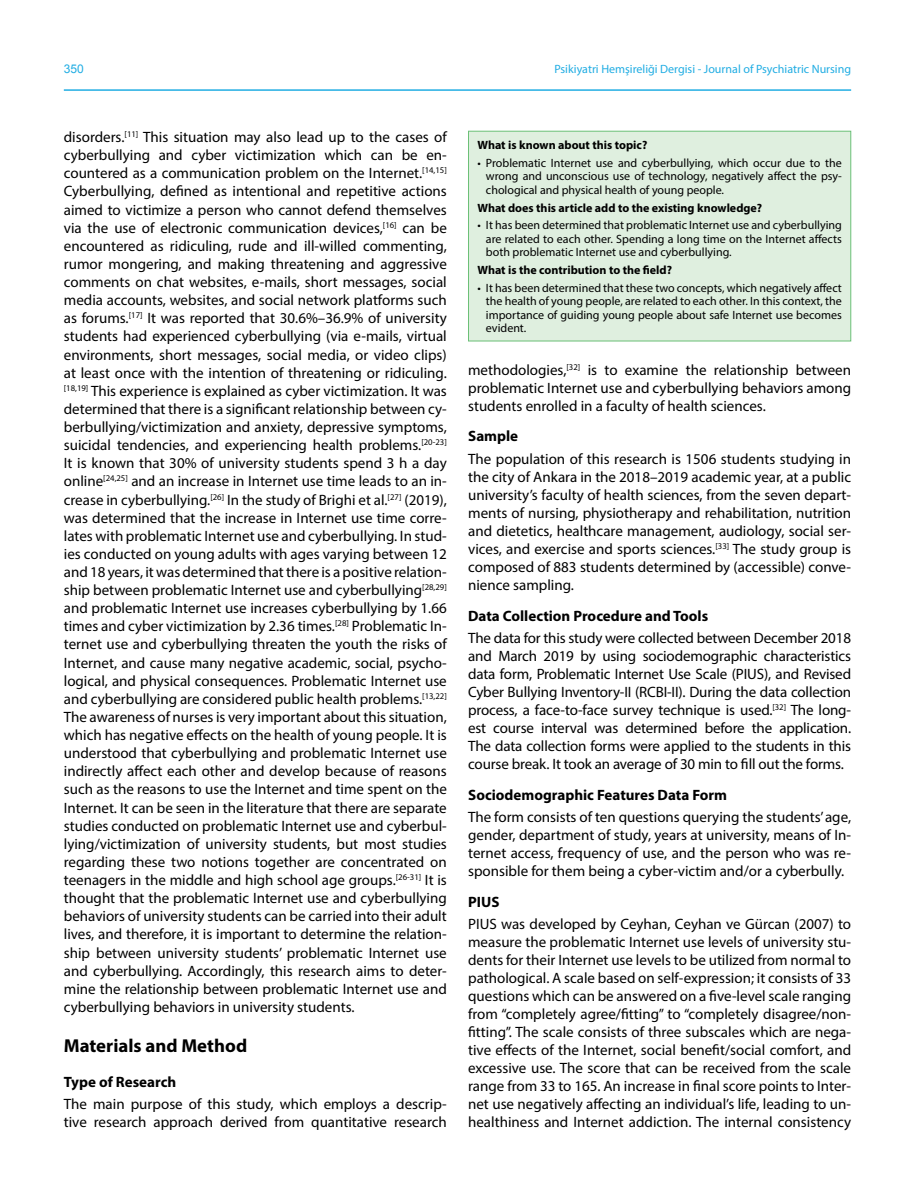
<style>
.page{position:relative;width:915px;height:1191px;background:#fff}
.page>*{position:absolute;margin:0;border:0;box-sizing:border-box;transform-origin:0 0}
.t1{font:700 18.75px "Myriad Pro";color:#000}
.t2{font:15px/18.1px "Myriad Pro";color:#000;text-align:justify}
.t3{font:700 15px "Myriad Pro";color:#000}
.t4{font:12px/13.5px "Myriad Pro";color:#000;text-align:justify}
.t5{font:700 12px "Myriad Pro";color:#000}
.t6{font:12px "Myriad Pro";color:#21ade3}
.t7{font:12px "Arial";color:#21ade3}
</style>
<div class="page">
<hr style="left:64px;top:89px;width:786px;height:2px;background:#21ade3">
<div style="left:468px;top:131px;width:382px;height:210px;background:#dfefdf;border:1px solid #6bc077"></div>
<p class="t7" style="left:64px;top:60px;width:22px">350</p>
<p class="t6" style="left:554px;top:61px;width:298px">Psikiyatri Hemşireliği Dergisi - Journal of Psychiatric Nursing</p>
<p class="t2" style="left:64px;top:128px;width:384px">disorders.<sup>[11]</sup> This situation may also lead up to the cases of cyberbullying and cyber victimization which can be en&shy;countered as a communication problem on the Internet.<sup>[14,15] </sup>Cyberbullying, defined as intentional and repetitive actions aimed to victimize a person who cannot defend themselves via the use of electronic communication devices,<sup>[16]</sup> can be encountered as ridiculing, rude and ill-willed commenting, rumor mongering, and making threatening and aggressive comments on chat websites, e-mails, short messages, social media accounts, websites, and social network platforms such as forums.<sup>[17]</sup> It was reported that 30.6%–36.9% of university students had experienced cyberbullying (via e-mails, virtual environments, short messages, social media, or video clips) at least once with the intention of threatening or ridiculing. <sup>[18,19]</sup> This experience is explained as cyber victimization. It was determined that there is a significant relationship between cy&shy;berbullying/victimization and anxiety, depressive symptoms, suicidal tendencies, and experiencing health problems.<sup>[20-23] </sup>It is known that 30% of university students spend 3 h a day online<sup>[24,25]</sup> and an increase in Internet use time leads to an in&shy;crease in cyberbullying.<sup>[26]</sup> In the study of Brighi et al.<sup>[27]</sup> (2019), was determined that the increase in Internet use time corre&shy;lates with problematic Internet use and cyberbullying. In stud&shy;ies conducted on young adults with ages varying between 12 and 18 years, it was determined that there is a positive relation&shy;ship between problematic Internet use and cyberbullying<sup>[28,29] </sup>and problematic Internet use increases cyberbullying by 1.66 times and cyber victimization by 2.36 times.<sup>[28]</sup> Problematic In&shy;ternet use and cyberbullying threaten the youth the risks of Internet, and cause many negative academic, social, psycho&shy;logical, and physical consequences. Problematic Internet use and cyberbullying are considered public health problems.<sup>[13,22] </sup>The awareness of nurses is very important about this situation, which has negative effects on the health of young people. It is understood that cyberbullying and problematic Internet use indirectly affect each other and develop because of reasons such as the reasons to use the Internet and time spent on the Internet. It can be seen in the literature that there are separate studies conducted on problematic Internet use and cyberbul&shy;lying/victimization of university students, but most studies regarding these two notions together are concentrated on teenagers in the middle and high school age groups.<sup>[26-31]</sup> It is thought that the problematic Internet use and cyberbullying behaviors of university students can be carried into their adult lives, and therefore, it is important to determine the relation&shy;ship between university students’ problematic Internet use and cyberbullying. Accordingly, this research aims to deter&shy;mine the relationship between problematic Internet use and cyberbullying behaviors in university students.</p>
<p class="t1" style="left:64px;top:1033px;width:185px">Materials and Method</p>
<p class="t3" style="left:64px;top:1071px;width:114px">Type of Research</p>
<p class="t2" style="left:64px;top:1094px;width:384px">The main purpose of this study, which employs a descrip&shy;tive research approach derived from quantitative research</p>
<p class="t5" style="left:477px;top:137px;width:171px">What is known about this topic?</p>
<p class="t4" style="left:486px;top:156px;width:357px;text-indent:-9px">• Problematic Internet use and cyberbullying, which occur due to the wrong and unconscious use of technology, negatively affect the psy&shy;chological and physical health of young people.</p>
<p class="t5" style="left:477px;top:200px;width:286px">What does this article add to the existing knowledge?</p>
<p class="t4" style="left:486px;top:218px;width:357px;text-indent:-9px">• It has been determined that problematic Internet use and cyberbullying are related to each other. Spending a long time on the Internet affects both problematic Internet use and cyberbullying.</p>
<p class="t5" style="left:477px;top:262px;width:196px">What is the contribution to the field?</p>
<p class="t4" style="left:486px;top:281px;width:357px;text-indent:-9px">• It has been determined that these two concepts, which negatively affect the health of young people, are related to each other. In this context, the importance of guiding young people about safe Internet use becomes evident.</p>
<p class="t2" style="left:468px;top:360px;width:384px">methodologies,<sup>[32]</sup> is to examine the relationship between problematic Internet use and cyberbullying behaviors among students enrolled in a faculty of health sciences.</p>
<p class="t3" style="left:468px;top:426px;width:52px">Sample</p>
<p class="t2" style="left:468px;top:449px;width:384px">The population of this research is 1506 students studying in the city of Ankara in the 2018–2019 academic year, at a public university’s faculty of health sciences, from the seven depart&shy;ments of nursing, physiotherapy and rehabilitation, nutrition and dietetics, healthcare management, audiology, social ser&shy;vices, and exercise and sports sciences.<sup>[33]</sup> The study group is composed of 883 students determined by (accessible) conve&shy;nience sampling.</p>
<p class="t3" style="left:468px;top:605px;width:241px">Data Collection Procedure and Tools</p>
<p class="t2" style="left:468px;top:628px;width:384px">The data for this study were collected between December 2018 and March 2019 by using sociodemographic characteristics data form, Problematic Internet Use Scale (PIUS), and Revised Cyber Bullying Inventory-II (RCBI-II). During the data collection process, a face-to-face survey technique is used.<sup>[32]</sup> The long&shy;est course interval was determined before the application.<br>The data collection forms were applied to the students in this course break. It took an average of 30 min to fill out the forms.</p>
<p class="t3" style="left:468px;top:784px;width:260px">Sociodemographic Features Data Form</p>
<p class="t2" style="left:468px;top:807px;width:384px">The form consists of ten questions querying the students’ age, gender, department of study, years at university, means of In&shy;ternet access, frequency of use, and the person who was re&shy;sponsible for them being a cyber-victim and/or a cyberbully.</p>
<p class="t3" style="left:468px;top:891px;width:33px">PIUS</p>
<p class="t2" style="left:468px;top:914px;width:384px">PIUS was developed by Ceyhan, Ceyhan ve Gürcan (2007) to measure the problematic Internet use levels of university stu&shy;dents for their Internet use levels to be utilized from normal to pathological. A scale based on self-expression; it consists of 33 questions which can be answered on a five-level scale ranging from “completely agree/fitting” to “completely disagree/non&shy;fitting”. The scale consists of three subscales which are nega&shy;tive effects of the Internet, social benefit/social comfort, and excessive use. The score that can be received from the scale range from 33 to 165. An increase in final score points to Inter&shy;net use negatively affecting an individual’s life, leading to un&shy;healthiness and Internet addiction. The internal consistency</p>
</div>
